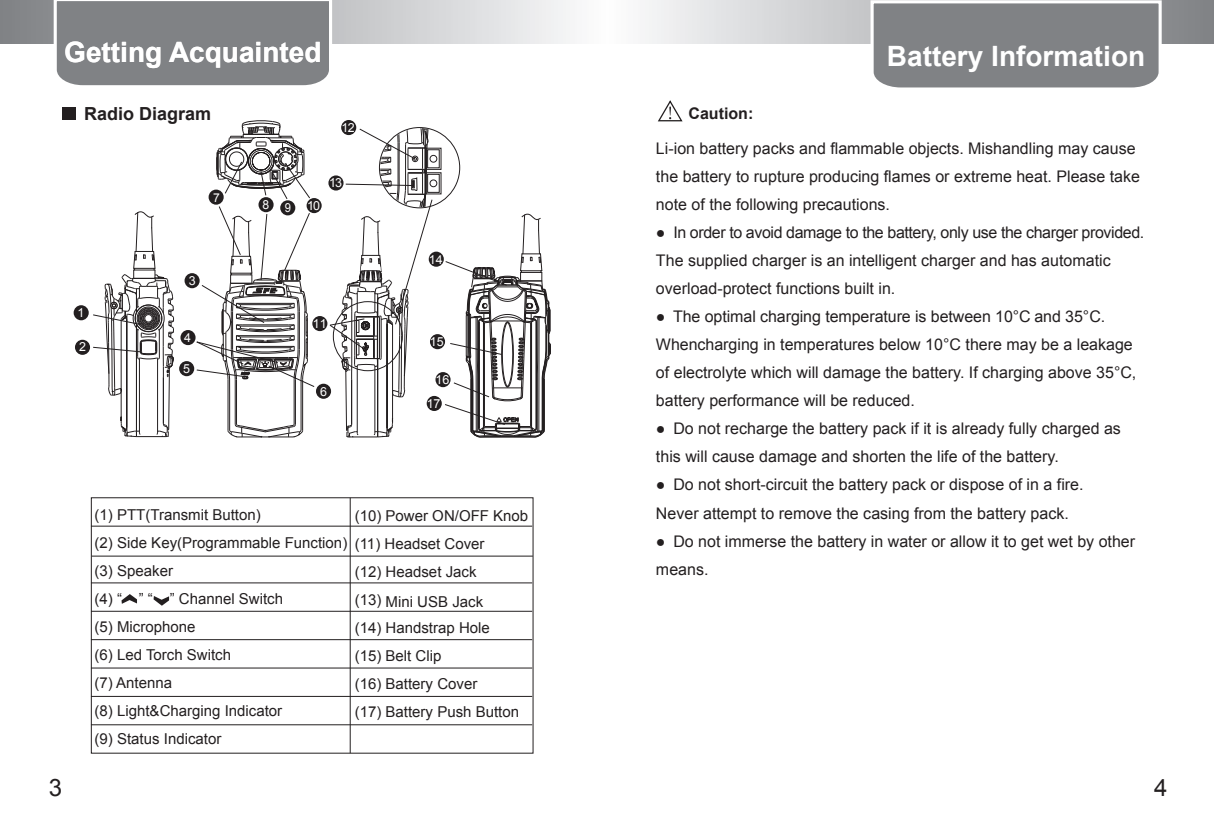
<style>
.page{position:relative;width:1214px;height:840px;background:#fff}
.page>*{position:absolute;margin:0;border:0;box-sizing:border-box;transform-origin:0 0}
.t1{font:700 28px "Arial";color:#fff}
.t2{font:700 28px "Arial";color:#f5f3f3}
.t3{font:24px "Arial";color:#231f20}
.t4{font:700 18px "Arial";color:#231f20}
.t5{font:16px/28px "Arial";color:#231f20}
.t6{font:700 16px "Arial";color:#231f20}
.t7{font:15px/28px "Arial";color:#231f20}
.t8{font:12.4px "Arial";color:#fff}
.t9{font:12.4px "Arial";color:#fff;scale:.9 1}
.t10{font:12.2px "Arial";color:#fff}
</style>
<div class="page">
<svg style="left:645px;top:0;width:568px;height:43px;background:#cbccce"></svg>
<svg style="left:0;top:0;width:570px;height:43px;background:#cacbcd"></svg>
<div style="left:91px;top:497px;width:442px;height:256px;border:1px solid #231f20"></div>
<hr style="left:91px;top:525px;width:441px;height:1px;background:#231f20">
<hr style="left:92px;top:555px;width:441px;height:1px;background:#231f20">
<hr style="left:91px;top:582px;width:441px;height:1px;background:#231f20">
<hr style="left:91px;top:610px;width:441px;height:1px;background:#231f20">
<hr style="left:91px;top:638px;width:441px;height:1px;background:#231f20">
<hr style="left:91px;top:667px;width:441px;height:1px;background:#231f20">
<hr style="left:91px;top:695px;width:441px;height:1px;background:#231f20">
<hr style="left:91px;top:723px;width:441px;height:1px;background:#231f20">
<hr style="left:349px;top:497px;width:1px;height:255px;background:#231f20">
<svg style="left:121px;top:594px;width:16px;height:9px"></svg>
<svg style="left:153px;top:596px;width:16px;height:9px"></svg>
<div style="left:74px;top:305px;width:15px;height:15px;background:#231f20;border-radius:50%"></div>
<div style="left:306px;top:198px;width:15px;height:15px;background:#231f20;border-radius:50%"></div>
<div style="left:341px;top:120px;width:15px;height:15px;background:#231f20;border-radius:50%"></div>
<div style="left:184px;top:273px;width:16px;height:15px;background:#231f20;border-radius:50%"></div>
<div style="left:180px;top:330px;width:15px;height:15px;background:#231f20;border-radius:50%"></div>
<div style="left:179px;top:361px;width:15px;height:15px;background:#231f20;border-radius:50%"></div>
<div style="left:316px;top:383px;width:15px;height:15px;background:#231f20;border-radius:50%"></div>
<div style="left:312px;top:316px;width:15px;height:15px;background:#231f20;border-radius:50%"></div>
<div style="left:426px;top:395px;width:16px;height:16px;background:#231f20;border-radius:50%"></div>
<div style="left:435px;top:372px;width:15px;height:15px;background:#231f20;border-radius:50%"></div>
<div style="left:430px;top:334px;width:15px;height:15px;background:#231f20;border-radius:50%"></div>
<div style="left:428px;top:251px;width:16px;height:15px;background:#231f20;border-radius:50%"></div>
<div style="left:75px;top:339px;width:15px;height:15px;background:#231f20;border-radius:50%"></div>
<div style="left:430px;top:155px;width:7px;height:7px;border:1px solid #231f20;border-radius:50%"></div>
<div style="left:430px;top:180px;width:7px;height:7px;border:1px solid #231f20;border-radius:50%"></div>
<div style="left:425px;top:148px;width:16px;height:21px;border:1px solid #231f20"></div>
<div style="left:425px;top:172px;width:16px;height:22px;border:1px solid #231f20"></div>
<svg style="left:444px;top:162px;width:107px;height:275px"></svg>
<svg style="left:195px;top:120px;width:120px;height:317px"></svg>
<svg style="left:93px;top:211px;width:81px;height:226px"></svg>
<svg style="left:328px;top:128px;width:105px;height:309px"></svg>
<svg style="left:868px;top:0;width:295px;height:88px;background:#898b8e"></svg>
<svg style="left:52px;top:0;width:281px;height:86px;background:#87898b"></svg>
<svg style="left:657px;top:100px;width:26px;height:22px"></svg>
<div style="left:62px;top:107px;width:13px;height:13px;background:#231f20"></div>
<h1 class="t2" style="left:64px;top:34px;width:259px">Getting Acquainted</h1>
<h1 class="t1" style="left:886px;top:38px;width:260px">Battery Information</h1>
<p class="t4" style="left:84px;top:101px;width:129px">Radio Diagram</p>
<p class="t6" style="left:688px;top:103px;width:66px">Caution:</p>
<p class="t8" style="left:341px;top:119px;width:15px">12</p>
<p class="t8" style="left:77px;top:304px;width:8px">1</p>
<p class="t8" style="left:79px;top:338px;width:8px">2</p>
<p class="t10" style="left:213px;top:190px;width:8px">7</p>
<p class="t8" style="left:189px;top:272px;width:8px">3</p>
<p class="t8" style="left:184px;top:329px;width:8px">4</p>
<p class="t8" style="left:183px;top:360px;width:8px">5</p>
<p class="t8" style="left:262px;top:197px;width:8px">8</p>
<p class="t9" style="left:285px;top:200px;width:8px">9</p>
<p class="t8" style="left:307px;top:197px;width:15px">10</p>
<p class="t8" style="left:329px;top:175px;width:15px">13</p>
<p class="t8" style="left:313px;top:315px;width:15px">11</p>
<p class="t8" style="left:320px;top:383px;width:8px">6</p>
<p class="t8" style="left:428px;top:251px;width:15px">14</p>
<p class="t8" style="left:430px;top:333px;width:15px">15</p>
<p class="t8" style="left:435px;top:371px;width:15px">16</p>
<p class="t8" style="left:426px;top:395px;width:15px">17</p>
<p class="t7" style="left:95px;top:500px;width:254px">(1) PTT(Transmit Button)<br>(2) Side Key(Programmable Function) (3) Speaker<br>(4) “ ” “ ” Channel Switch<br>(5) Microphone<br>(6) Led Torch Switch<br>(7) Antenna<br>(8) Light&amp;Charging Indicator<br>(9) Status Indicator</p>
<p class="t7" style="left:355px;top:501px;width:175px">(10) Power ON/OFF Knob (11) Headset Cover<br>(12) Headset Jack</p>
<p class="t7" style="left:355px;top:588px;width:137px;line-height:26px">(13) Mini USB Jack (14) Handstrap Hole</p>
<p class="t7" style="left:355px;top:641px;width:166px">(15) Belt Clip<br>(16) Battery Cover<br>(17) Battery Push Button</p>
<p class="t5" style="left:656px;top:134px;width:485px">Li-ion battery packs and flammable objects. Mishandling may cause the battery to rupture producing flames or extreme heat. Please take note of the following precautions.</p>
<p class="t5" style="left:656px;top:218px;width:490px">● In order to avoid damage to the battery, only use the charger provided.<br>The supplied charger is an intelligent charger and has automatic overload-protect functions built in.</p>
<p class="t5" style="left:656px;top:302px;width:482px">● The optimal charging temperature is between 10°C and 35°C.<br>Whencharging in temperatures below 10°C there may be a leakage of electrolyte which will damage the battery. If charging above 35°C, battery performance will be reduced.</p>
<p class="t5" style="left:656px;top:414px;width:466px">● Do not recharge the battery pack if it is already fully charged as this will cause damage and shorten the life of the battery.</p>
<p class="t5" style="left:656px;top:470px;width:429px">● Do not short-circuit the battery pack or dispose of in a fire.<br>Never attempt to remove the casing from the battery pack.</p>
<p class="t5" style="left:656px;top:526px;width:480px">● Do not immerse the battery in water or allow it to get wet by other means.</p>
<h2 class="t3" style="left:49px;top:771px;width:15px">3</h2>
<h2 class="t3" style="left:1153px;top:771px;width:15px">4</h2>
</div>
